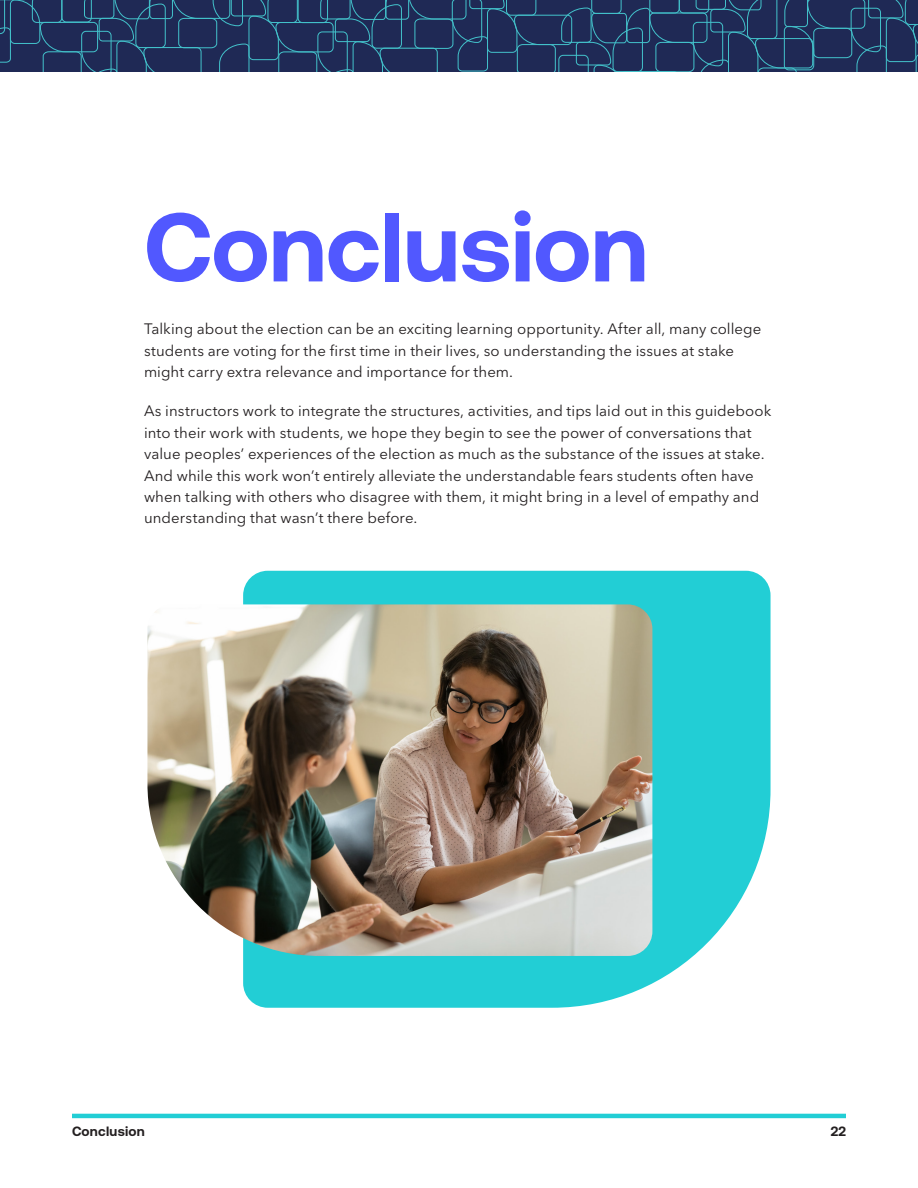
<style>
.page{position:relative;width:918px;height:1188px;background:#fff}
.page>*{position:absolute;margin:0;border:0;box-sizing:border-box;transform-origin:0 0}
.FMH1{font:700 97.5px "Aeonik";letter-spacing:-.01em;color:#5158ff}
.TX1{font:15px/21.3px "Avenir Next LT Pro";letter-spacing:.005em;color:#231f20}
.t1{font:700 13.5px "Aeonik";letter-spacing:.015em;color:#231f20}
</style>
<div class="page">
<svg style="left:0;top:0;width:918px;height:72px;background:#22375f"></svg>
<hr style="left:72px;top:1114px;width:774px;height:4px;background:#22ced5">
<svg style="left:243px;top:571px;width:528px;height:437px;background:#40d4da"></svg>
<img style="left:147px;top:604px;width:505px;height:352px">
<p class="FMH1" style="left:144px;top:192px;width:506px">Conclusion</p>
<p class="TX1" style="left:144px;top:318px;width:619px">Talking about the election can be an exciting learning opportunity. After all, many college students are voting for the first time in their lives, so understanding the issues at stake might carry extra relevance and importance for them.</p>
<p class="TX1" style="left:144px;top:401px;width:629px">As instructors work to integrate the structures, activities, and tips laid out in this guidebook into their work with students, we hope they begin to see the power of conversations that value peoples’ experiences of the election as much as the substance of the issues at stake.<br>And while this work won’t entirely alleviate the understandable fears students often have when talking with others who disagree with them, it might bring in a level of empathy and understanding that wasn’t there before.</p>
<p class="t1" style="left:72px;top:1123px;width:74px">Conclusion</p>
<p class="t1" style="left:831px;top:1123px;width:17px">22</p>
</div>
